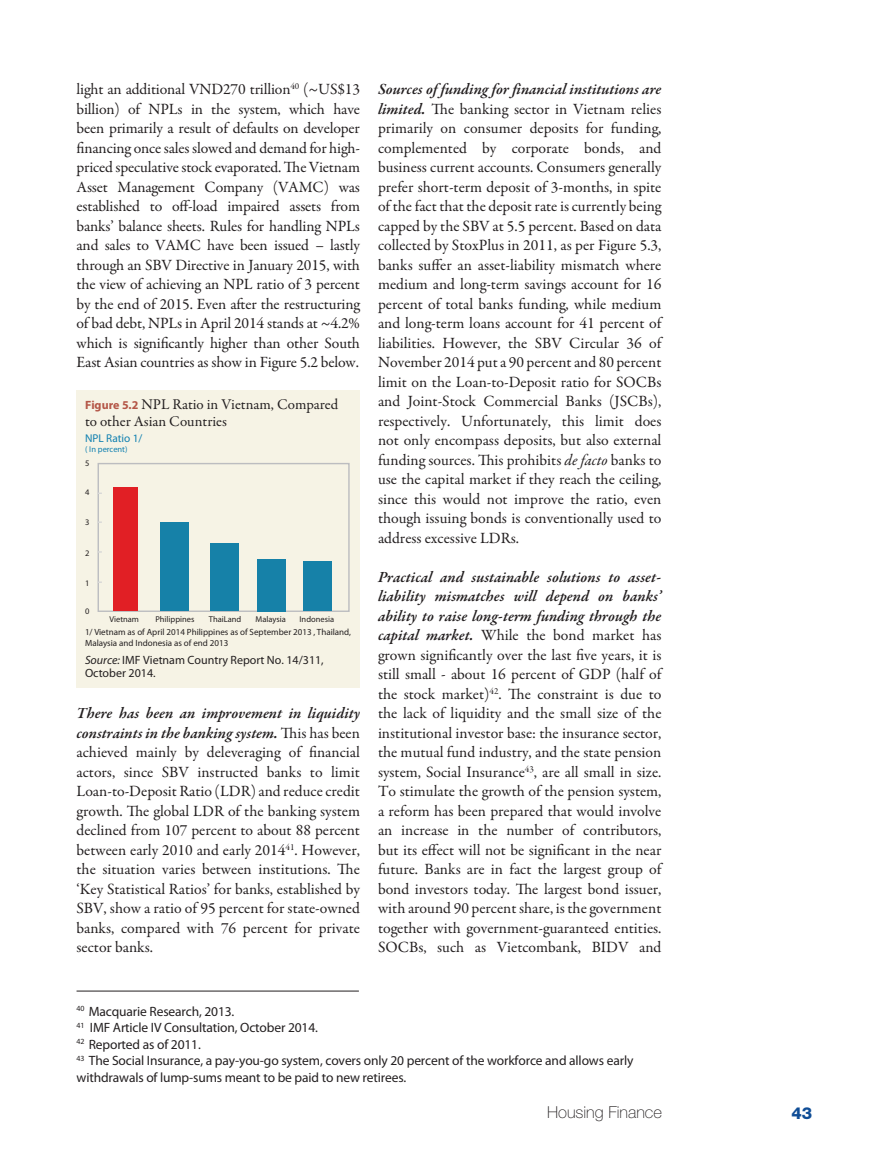
<style>
.page{position:relative;width:876px;height:1161px;background:#fff}
.page>*{position:absolute;margin:0;border:0;box-sizing:border-box;transform-origin:0 0}
.t1{font:100 16.5px "Dep Helvetica";color:#231f20}
.t2{font:500 16.5px "Dep Helvetica";color:#0f4d96}
.t3{font:15.75px/19.5px "Garamond Premr Pro";color:#231f20;text-align:justify}
.t4{font:15px/16.5px "Garamond Premr Pro";color:#231f20}
.t5{font:13.5px/16.5px "Myriad Pro";letter-spacing:-.01em;color:#231f20}
.t6{font:12px/13.5px "Myriad Pro";color:#231f20}
.t7{font:11.25px "Myriad Pro";color:#1080b0}
.t8{font:9px/10.8px "Myriad Pro";color:#231f20}
.t9{font:8.4px "Myriad Pro";color:#231f20}
.t10{font:8.4px "Myriad Pro";color:#1080b0}
.s1{font-family:"Myriad Pro";font-weight:700;font-size:12px;color:#b45647}
.s2{font-style:italic}
.s3{font-weight:600;font-style:italic}
</style>
<div class="page">
<hr style="left:77px;top:991px;width:282px;height:1px;background:#231f20">
<div style="left:77px;top:390px;width:283px;height:297px;background:#f6f3e5"></div>
<div style="left:98px;top:463px;width:252px;height:149px;border:1px solid #bcbdc0"></div>
<div style="left:114px;top:488px;width:24px;height:123px;background:#e11f25"></div>
<div style="left:161px;top:522px;width:28px;height:89px;background:#1681a8"></div>
<div style="left:211px;top:543px;width:28px;height:68px;background:#1681a8"></div>
<div style="left:257px;top:559px;width:28px;height:52px;background:#1681a8"></div>
<div style="left:304px;top:562px;width:28px;height:49px;background:#1681a8"></div>
<p class="t3" style="left:77px;top:80px;width:285px">light an additional VND270 trillion<sup>40</sup> (~US$13 billion) of NPLs in the system, which have been primarily a result of defaults on developer financing once sales slowed and demand for high&shy;priced speculative stock evaporated. The Vietnam Asset Management Company (VAMC) was established to off-load impaired assets from banks’ balance sheets. Rules for handling NPLs and sales to VAMC have been issued – lastly through an SBV Directive in January 2015, with the view of achieving an NPL ratio of 3 percent by the end of 2015. Even after the restructuring of bad debt, NPLs in April 2014 stands at ~4.2% which is significantly higher than other South East Asian countries as show in Figure 5.2 below.</p>
<p class="t4" style="left:85px;top:397px;width:255px"><span class="s1">Figure 5.2</span> NPL Ratio in Vietnam, Compared to other Asian Countries</p>
<p class="t7" style="left:85px;top:431px;width:59px">NPL Ratio 1/</p>
<p class="t10" style="left:85px;top:444px;width:44px">( In percent)</p>
<p class="t9" style="left:85px;top:458px;width:6px">5</p>
<p class="t9" style="left:85px;top:487px;width:6px">4</p>
<p class="t9" style="left:85px;top:517px;width:6px">3</p>
<p class="t9" style="left:85px;top:547px;width:6px">2</p>
<p class="t9" style="left:85px;top:578px;width:6px">1</p>
<p class="t9" style="left:85px;top:606px;width:6px">0</p>
<p class="t9" style="left:110px;top:614px;width:31px">Vietnam</p>
<p class="t9" style="left:155px;top:613px;width:41px">Philippines</p>
<p class="t9" style="left:209px;top:613px;width:34px">ThaiLand</p>
<p class="t9" style="left:255px;top:613px;width:32px">Malaysia</p>
<p class="t9" style="left:300px;top:613px;width:36px">Indonesia</p>
<p class="t8" style="left:85px;top:626px;width:268px">1/ Vietnam as of April 2014 Philippines as of September 2013 , Thailand,<br>Malaysia and Indonesia as of end 2013</p>
<p class="t6" style="left:85px;top:653px;width:240px"><span class="s2">Source:</span> IMF Vietnam Country Report No. 14/311,<br>October 2014.</p>
<p class="t3" style="left:77px;top:704px;width:285px"><span class="s3">There has been an improvement in liquidity constraints in the banking system.</span> This has been achieved mainly by deleveraging of financial actors, since SBV instructed banks to limit Loan-to-Deposit Ratio (LDR) and reduce credit growth. The global LDR of the banking system declined from 107 percent to about 88 percent between early 2010 and early 2014<sup>41</sup>. However, the situation varies between institutions. The ‘Key Statistical Ratios’ for banks, established by SBV, show a ratio of 95 percent for state-owned banks, compared with 76 percent for private sector banks.</p>
<p class="t3" style="left:378px;top:80px;width:285px"><span class="s3">Sources of funding for financial institutions are limited.</span> The banking sector in Vietnam relies primarily on consumer deposits for funding, complemented by corporate bonds, and business current accounts. Consumers generally prefer short-term deposit of 3-months, in spite of the fact that the deposit rate is currently being capped by the SBV at 5.5 percent. Based on data collected by StoxPlus in 2011, as per Figure 5.3, banks suffer an asset-liability mismatch where medium and long-term savings account for 16 percent of total banks funding, while medium and long-term loans account for 41 percent of liabilities. However, the SBV Circular 36 of November 2014 put a 90 percent and 80 percent limit on the Loan-to-Deposit ratio for SOCBs and Joint-Stock Commercial Banks (JSCBs), respectively. Unfortunately, this limit does not only encompass deposits, but also external funding sources. This prohibits <span class="s2">de facto</span> banks to use the capital market if they reach the ceiling, since this would not improve the ratio, even though issuing bonds is conventionally used to address excessive LDRs.</p>
<p class="t3" style="left:378px;top:567px;width:285px"><span class="s3">Practical and sustainable solutions to asset&shy;liability mismatches will depend on banks’ ability to raise long-term funding through the capital market.</span> While the bond market has grown significantly over the last five years, it is still small - about 16 percent of GDP (half of the stock market)<sup>42</sup>. The constraint is due to the lack of liquidity and the small size of the institutional investor base: the insurance sector, the mutual fund industry, and the state pension system, Social Insurance<sup>43</sup>, are all small in size.<br>To stimulate the growth of the pension system, a reform has been prepared that would involve an increase in the number of contributors, but its effect will not be significant in the near future. Banks are in fact the largest group of bond investors today. The largest bond issuer, with around 90 percent share, is the government together with government-guaranteed entities.<br>SOCBs, such as Vietcombank, BIDV and</p>
<p class="t5" style="left:77px;top:1002px;width:558px"><sup>40</sup> Macquarie Research, 2013.<br><sup>41</sup> IMF Article IV Consultation, October 2014.<br><sup>42</sup> Reported as of 2011.<br><sup>43</sup> The Social Insurance, a pay-you-go system, covers only 20 percent of the workforce and allows early withdrawals of lump-sums meant to be paid to new retirees.</p>
<p class="t1" style="left:547px;top:1101px;width:116px">Housing Finance</p>
<p class="t2" style="left:791px;top:1102px;width:22px">43</p>
</div>
